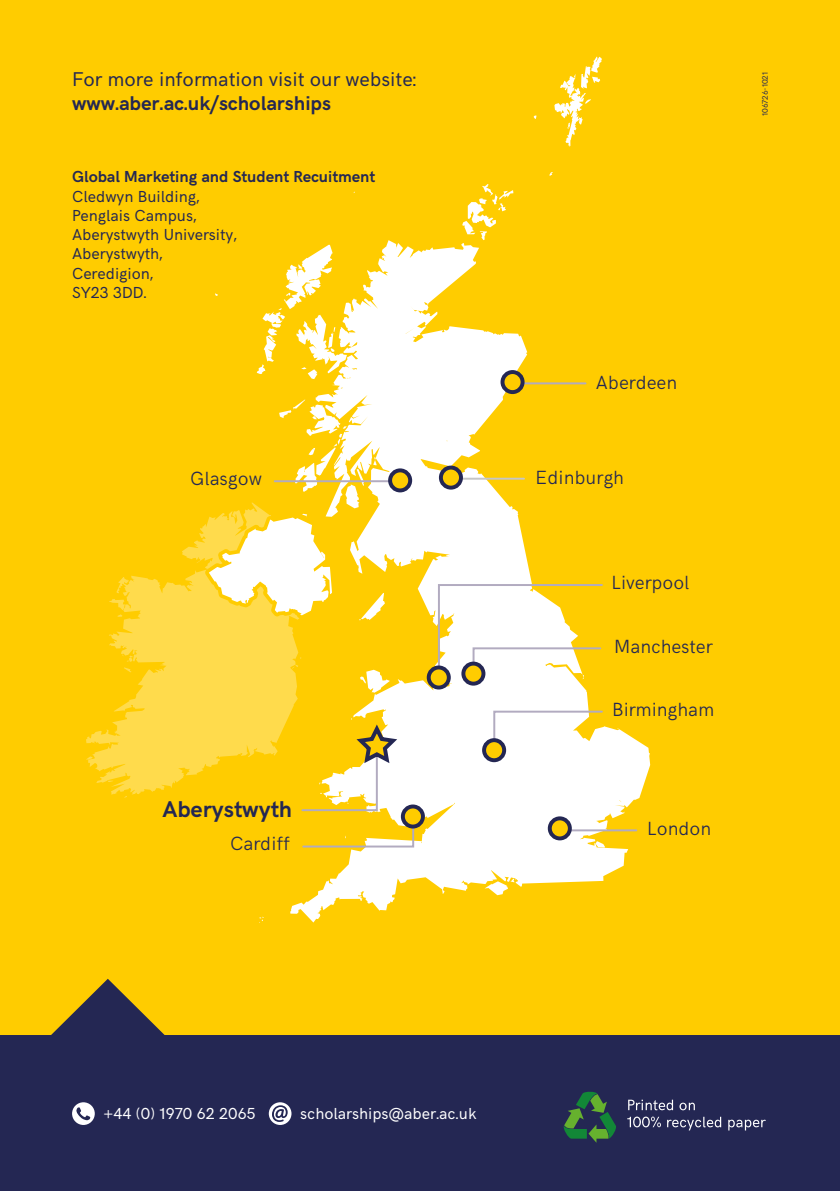
<style>
.page{position:relative;width:840px;height:1191px;background:#fff}
.page>*{position:absolute;margin:0;border:0;box-sizing:border-box;transform-origin:0 0}
.t1{font:700 23px "HK Grotesk";color:#242753}
.t2{font:20px "HK Grotesk";color:#242753}
.t3{font:700 20px "HK Grotesk";color:#242753}
.t4{font:300 19.2px "HK Grotesk";color:#242753}
.t5{font:16px/19.2px "HK Grotesk";color:#242753}
.t6{font:16px "HK Grotesk";color:#fff}
.t7{font:700 16px "HK Grotesk";color:#242753}
.t8{font:8px "HK Grotesk";color:#242753}
</style>
<div class="page">
<div style="left:0;top:0;width:839px;height:1191px;background:#fc0"></div>
<svg style="left:462px;top:184px;width:51px;height:56px"></svg>
<svg style="left:554px;top:57px;width:47px;height:90px"></svg>
<svg style="left:290px;top:240px;width:359px;height:682px"></svg>
<svg style="left:484px;top:878px;width:30px;height:17px"></svg>
<svg style="left:360px;top:670px;width:29px;height:22px"></svg>
<svg style="left:256px;top:245px;width:91px;height:134px"></svg>
<svg style="left:259px;top:916px;width:5px;height:7px"></svg>
<svg style="left:86px;top:575px;width:213px;height:219px;fill:#ffdb4c"></svg>
<svg style="left:182px;top:399px;width:202px;height:221px"></svg>
<svg style="left:0;top:978px;width:839px;height:213px;fill:#242753"></svg>
<svg style="left:72px;top:1102px;width:23px;height:23px"></svg>
<svg style="left:268px;top:1102px;width:23px;height:23px"></svg>
<hr style="left:511px;top:382px;width:74px;height:2px;background:#b2abc0">
<hr style="left:449px;top:478px;width:74px;height:2px;background:#c6c6c6">
<hr style="left:274px;top:480px;width:120px;height:2px;background:#b2abc0">
<svg style="left:492px;top:709px;width:111px;height:45px"></svg>
<svg style="left:436px;top:583px;width:167px;height:100px"></svg>
<svg style="left:569px;top:821px;width:69px;height:11px"></svg>
<div style="left:502px;top:372px;width:20px;height:20px;background:#fc0;border-radius:50%"></div>
<div style="left:500px;top:370px;width:24px;height:24px;border:4px solid #242753;border-radius:50%"></div>
<div style="left:440px;top:467px;width:20px;height:20px;background:#fc0;border-radius:50%"></div>
<div style="left:438px;top:465px;width:24px;height:24px;border:4px solid #242753;border-radius:50%"></div>
<div style="left:463px;top:663px;width:20px;height:20px;background:#fc0;border-radius:50%"></div>
<div style="left:461px;top:661px;width:24px;height:24px;border:4px solid #242753;border-radius:50%"></div>
<div style="left:390px;top:470px;width:20px;height:20px;background:#fc0;border-radius:50%"></div>
<div style="left:388px;top:468px;width:24px;height:24px;border:4px solid #242753;border-radius:50%"></div>
<div style="left:428px;top:667px;width:20px;height:20px;background:#fc0;border-radius:50%"></div>
<div style="left:426px;top:665px;width:24px;height:24px;border:4px solid #242753;border-radius:50%"></div>
<div style="left:484px;top:740px;width:20px;height:20px;background:#fc0;border-radius:50%"></div>
<div style="left:482px;top:738px;width:24px;height:24px;border:4px solid #242753;border-radius:50%"></div>
<div style="left:549px;top:818px;width:20px;height:20px;background:#fc0;border-radius:50%"></div>
<div style="left:547px;top:816px;width:24px;height:24px;border:4px solid #242753;border-radius:50%"></div>
<svg style="left:402px;top:806px;width:20px;height:20px"></svg>
<div style="left:400px;top:804px;width:24px;height:24px;border:4px solid #242753;border-radius:50%"></div>
<svg style="left:300px;top:718px;width:115px;height:130px"></svg>
<svg style="left:562px;top:1091px;width:55px;height:51px"></svg>
<svg style="left:627px;top:1099px;width:45px;height:11px"></svg>
<svg style="left:679px;top:1102px;width:15px;height:8px"></svg>
<svg style="left:627px;top:1116px;width:33px;height:11px"></svg>
<svg style="left:666px;top:1116px;width:54px;height:14px"></svg>
<svg style="left:727px;top:1119px;width:38px;height:11px"></svg>
<p class="t2" style="left:72px;top:64px;width:346px">For more information visit our website:</p>
<p class="t3" style="left:72px;top:88px;width:260px">www.aber.ac.uk/scholarships</p>
<p class="t7" style="left:72px;top:165px;width:304px">Global Marketing and Student Recuitment</p>
<p class="t5" style="left:72px;top:185px;width:166px">Cledwyn Building,<br>Penglais Campus,<br>Aberystwyth University,<br>Aberystwyth,<br>Ceredigion,<br>SY23 3DD.</p>
<p class="t4" style="left:595px;top:367px;width:83px">Aberdeen</p>
<p class="t4" style="left:190px;top:464px;width:74px">Glasgow</p>
<p class="t4" style="left:535px;top:463px;width:90px">Edinburgh</p>
<p class="t4" style="left:611px;top:568px;width:80px">Liverpool</p>
<p class="t4" style="left:613px;top:632px;width:100px">Manchester</p>
<h1 class="t1" style="left:162px;top:791px;width:131px">Aberystwyth</h1>
<p class="t4" style="left:230px;top:829px;width:61px">Cardiff</p>
<p class="t4" style="left:612px;top:694px;width:104px">Birmingham</p>
<p class="t4" style="left:646px;top:814px;width:66px">London</p>
<p class="t8" style="left:758px;top:116px;width:46px;rotate:-90deg">106726-1021</p>
<p class="t6" style="left:103px;top:1101px;width:153px">+44 (0) 1970 62 2065</p>
<p class="t6" style="left:300px;top:1101px;width:178px">scholarships@aber.ac.uk</p>
</div>
